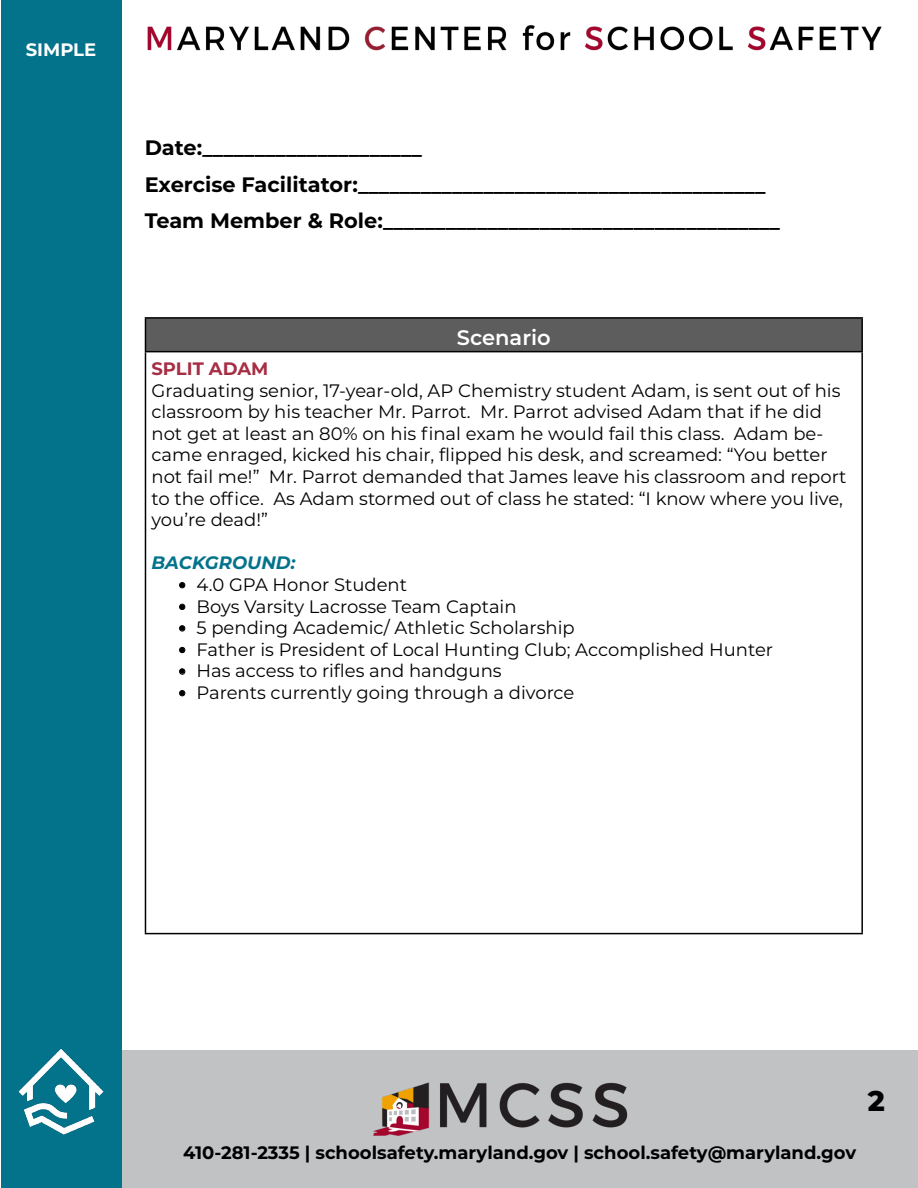
<style>
.page{position:relative;width:918px;height:1188px;background:#fff}
.page>*{position:absolute;margin:0;border:0;box-sizing:border-box;transform-origin:0 0}
.t1{font:800 28.5px "Montserrat";color:#000}
.TableTitle{font:600 21px "Montserrat";color:#fff}
.t2{font:700 20.85px "Montserrat";color:#000}
.TableBody{font:18px/21.6px "Montserrat";color:#000}
.t3{font:700 18px "Montserrat";color:#000}
.TableBody-2{font:italic 700 18px "Montserrat";color:#03738c}
.TableBody-3{font:700 18px "Montserrat";color:#a62e44}
.t4{font:700 18px "Montserrat";color:#fff}
.s1{font-weight:700;font-size:21px}
</style>
<div class="page">
<div style="left:119px;top:1051px;width:798px;height:137px;background:#c0c2c4"></div>
<img style="left:147px;top:25px;width:735px;height:26px">
<div style="left:1px;top:0;width:120px;height:1188px;background:#03738c"></div>
<img style="left:18px;top:1049px;width:86px;height:86px">
<img style="left:373px;top:1082px;width:255px;height:54px">
<div style="left:145px;top:318px;width:717px;height:34px;background:#5d5d5d"></div>
<hr style="left:145px;top:317px;width:718px;height:2px;background:#000">
<hr style="left:145px;top:319px;width:1px;height:32px;background:#000">
<hr style="left:861px;top:319px;width:2px;height:32px;background:#000">
<hr style="left:145px;top:351px;width:718px;height:1px;background:#000">
<hr style="left:145px;top:352px;width:1px;height:581px;background:#000">
<hr style="left:861px;top:352px;width:2px;height:581px;background:#000">
<hr style="left:145px;top:933px;width:718px;height:1px;background:#000">
<p class="t4" style="left:26px;top:37px;width:72px">SIMPLE</p>
<p class="t2" style="left:145px;top:133px;width:279px">Date:_____________________</p>
<p class="t2" style="left:145px;top:169px;width:622px">Exercise Facilitator:_______________________________________</p>
<p class="t2" style="left:145px;top:206px;width:637px">Team Member &amp; Role:______________________________________</p>
<p class="TableTitle" style="left:457px;top:323px;width:95px">Scenario</p>
<p class="TableBody-3" style="left:151px;top:356px;width:118px">SPLIT ADAM</p>
<p class="TableBody" style="left:151px;top:379px;width:697px">Graduating senior, 17-year-old, AP Chemistry student Adam, is sent out of his classroom by his teacher Mr. Parrot. Mr. Parrot advised Adam that if he did not get at least an 80% on his final exam he would fail this class. Adam be&shy;came enraged, kicked his chair, flipped his desk, and screamed: “You better not fail me!” Mr. Parrot demanded that James leave his classroom and report to the office. As Adam stormed out of class he stated: “I know where you live, you’re dead!”</p>
<p class="TableBody-2" style="left:151px;top:550px;width:146px">BACKGROUND:</p>
<p class="TableBody" style="left:178px;top:573px;width:230px"><span class="s1">•</span> 4.0 GPA Honor Student</p>
<p class="TableBody" style="left:178px;top:595px;width:340px"><span class="s1">•</span> Boys Varsity Lacrosse Team Captain</p>
<p class="TableBody" style="left:178px;top:616px;width:398px"><span class="s1">•</span> 5 pending Academic/ Athletic Scholarship</p>
<p class="TableBody" style="left:178px;top:638px;width:596px"><span class="s1">•</span> Father is President of Local Hunting Club; Accomplished Hunter</p>
<p class="TableBody" style="left:178px;top:660px;width:325px"><span class="s1">•</span> Has access to rifles and handguns</p>
<p class="TableBody" style="left:178px;top:681px;width:398px"><span class="s1">•</span> Parents currently going through a divorce</p>
<h1 class="t1" style="left:868px;top:1080px;width:19px">2</h1>
<p class="t3" style="left:183px;top:1140px;width:674px">410-281-2335 | schoolsafety.maryland.gov | school.safety@maryland.gov</p>
</div>
